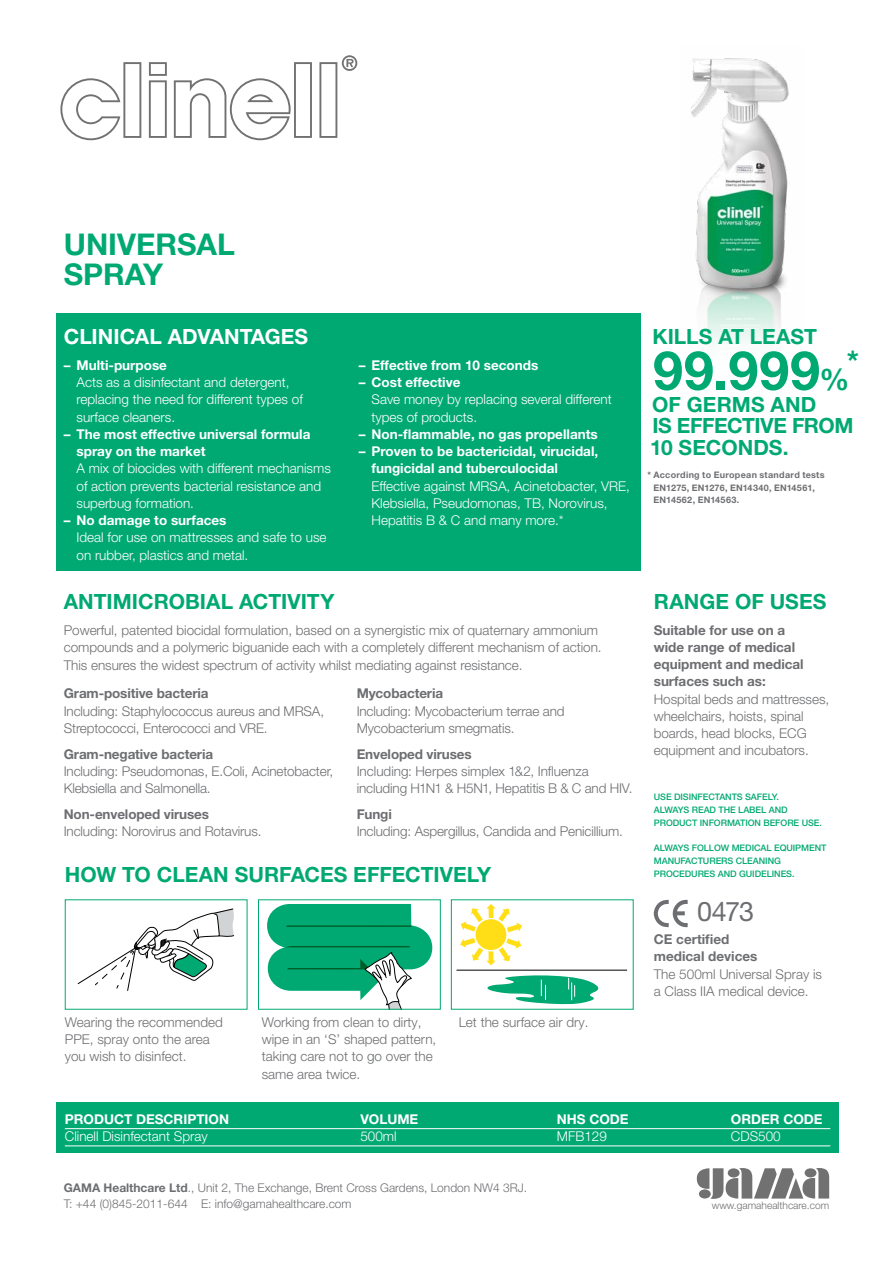
<style>
.page{position:relative;width:893px;height:1263px;background:#fff}
.page>*{position:absolute;margin:0;border:0;box-sizing:border-box;transform-origin:0 0}
.t1{font:700 54px "Helvetica Neue LT Pro";color:#00a972}
.t2{font:700 30px/30px "Helvetica Neue LT Pro";color:#00a972}
.t3{font:27px "Helvetica Neue LT Pro";color:#6d6e71}
.t4{font:700 21px/21.8px "Helvetica Neue LT Pro";color:#00a972}
.t5{font:700 21px "Helvetica Neue LT Pro";color:#fff}
.t6{font:300 13.5px/17.2px "Helvetica Neue LT Pro";letter-spacing:-.005em;color:#6d6e71}
.t7{font:300 13.5px/17.2px "Helvetica Neue LT Pro";color:#fff}
.t8{font:700 13.5px/17.2px "Helvetica Neue LT Pro";color:#fff}
.t9{font:700 13.5px/17.2px "Helvetica Neue LT Pro";letter-spacing:-.005em;color:#6d6e71}
.t10{font:300 12px/15.8px "Helvetica Neue LT Pro";color:#6d6e71}
.t11{font:700 12px "Helvetica Neue LT Pro";color:#6d6e71}
.t12{font:300 10.2px "Helvetica Neue LT Pro";color:#6d6e71}
.t13{font:500 9px/12.8px "Helvetica Neue LT Pro";letter-spacing:-.005em;color:#00a972}
.t14{font:700 9px/12.8px "Helvetica Neue LT Pro";letter-spacing:.03em;color:#6d6e71}
.s1{font-size:30px}
.s2{font-weight:700}
</style>
<div class="page">
<img style="left:691px;top:58px;width:98px;height:287px">
<svg style="left:149px;top:62px;width:18px;height:76px"></svg>
<svg style="left:319px;top:55px;width:38px;height:83px"></svg>
<svg style="left:60px;top:62px;width:81px;height:78px"></svg>
<svg style="left:174px;top:62px;width:138px;height:78px"></svg>
<div style="left:56px;top:1103px;width:783px;height:50px;background:#00a972"></div>
<hr style="left:65px;top:1128px;width:765px;height:1px;background:#fff">
<hr style="left:65px;top:1145px;width:765px;height:1px;background:#fff">
<div style="left:56px;top:313px;width:585px;height:258px;background:#00a972"></div>
<svg style="left:78px;top:908px;width:156px;height:83px"></svg>
<svg style="left:267px;top:904px;width:165px;height:104px"></svg>
<div style="left:258px;top:899px;width:183px;height:111px;border:1px solid #00a972"></div>
<svg style="left:460px;top:904px;width:62px;height:61px"></svg>
<hr style="left:456px;top:970px;width:171px;height:1px;background:#000">
<svg style="left:487px;top:975px;width:112px;height:29px"></svg>
<svg style="left:697px;top:1168px;width:132px;height:31px"></svg>
<svg style="left:654px;top:899px;width:34px;height:29px"></svg>
<h2 class="t2" style="left:64px;top:228px;width:173px">Universal<br>Spray</h2>
<h3 class="t5" style="left:64px;top:323px;width:246px">Clinical Advantages</h3>
<p class="t8" style="left:64px;top:356px;width:105px">– M ulti-purpose</p>
<p class="t7" style="left:77px;top:373px;width:228px">Acts as a disinfectant and detergent, replacing the need for different types of surface cleaners.</p>
<p class="t8" style="left:77px;top:425px;width:235px;text-indent:-13px">– The most effective universal formula spray on the market</p>
<p class="t7" style="left:77px;top:460px;width:256px">A mix of biocides with different mechanisms of action prevents bacterial resistance and superbug formation.</p>
<p class="t8" style="left:64px;top:511px;width:164px">– No damage to surfaces</p>
<p class="t7" style="left:77px;top:529px;width:252px">Ideal for use on mattresses and safe to use on rubber, plastics and metal.</p>
<p class="t8" style="left:359px;top:356px;width:181px">– Effective from 10 seconds</p>
<p class="t8" style="left:359px;top:373px;width:103px">– C ost effective</p>
<p class="t7" style="left:372px;top:391px;width:242px">Save money by replacing several different types of products.</p>
<p class="t8" style="left:359px;top:425px;width:240px">– Non-flammable, no gas propellants</p>
<p class="t8" style="left:372px;top:442px;width:228px;text-indent:-13px">– Proven to be bactericidal, virucidal, fungicidal and tuberculocidal</p>
<p class="t7" style="left:372px;top:477px;width:260px">Effective against MRSA, Acinetobacter, VRE,<br>Klebsiella, Pseudomonas, TB, Norovirus,<br>Hepatitis B &amp; C and many more.*</p>
<h3 class="t4" style="left:64px;top:590px;width:14px">ANTIMI</h3>
<h3 class="t4" style="left:138px;top:590px;width:198px">crobial activity</h3>
<p class="t6" style="left:64px;top:621px;width:539px">Powerful, patented biocidal formulation, based on a synergistic mix of quaternary ammonium compounds and a polymeric biguanide each with a completely different mechanism of action.<br>This ensures the widest spectrum of activity whilst mediating against resistance.</p>
<p class="t9" style="left:64px;top:684px;width:146px">Gram-positive bacteria</p>
<p class="t6" style="left:64px;top:702px;width:262px">Including: Staphylococcus aureus and MRSA,<br>Streptococci, Enterococci and VRE.</p>
<p class="t9" style="left:64px;top:745px;width:151px">Gram-negative bacteria</p>
<p class="t6" style="left:64px;top:762px;width:271px">Including: Pseudomonas, E.Coli, Acinetobacter,<br>Klebsiella and Salmonella.</p>
<p class="t9" style="left:64px;top:805px;width:147px">Non-enveloped viruses</p>
<p class="t6" style="left:64px;top:822px;width:199px">Including: Norovirus and Rotavirus.</p>
<p class="t9" style="left:357px;top:684px;width:88px">Mycobacteria</p>
<p class="t6" style="left:357px;top:702px;width:209px">Including: Mycobacterium terrae and<br>Mycobacterium smegmatis.</p>
<p class="t9" style="left:357px;top:745px;width:117px">Enveloped viruses</p>
<p class="t6" style="left:357px;top:762px;width:277px">Including: Herpes simplex 1&amp;2, Influenza including H1N1 &amp; H5N1, Hepatitis B &amp; C and HIV.</p>
<p class="t9" style="left:357px;top:805px;width:37px">Fungi</p>
<p class="t6" style="left:357px;top:822px;width:268px">Including: Aspergillus, Candida and Penicillium.</p>
<h3 class="t4" style="left:65px;top:863px;width:428px">How to clean surfaces effectively</h3>
<p class="t6" style="left:65px;top:1013px;width:160px">Wearing the recommended<br>PPE, spray onto the area you wish to disinfect.</p>
<p class="t6" style="left:262px;top:1013px;width:176px">Working from clean to dirty, wipe in an ‘S’ shaped pattern, taking care not to go over the same area twice.</p>
<p class="t6" style="left:459px;top:1013px;width:131px">Let the surface air dry.</p>
<h3 class="t4" style="left:652px;top:325px;width:166px">Kills at least</h3>
<h1 class="t1" style="left:653px;top:336px;width:198px">99.999<span class="s1">%</span></h1>
<h2 class="t2" style="left:847px;top:345px;width:14px">*</h2>
<h3 class="t4" style="left:650px;top:393px;width:205px">of germs and<br>is Effective from<br>10 seconds.</h3>
<p class="t14" style="left:653px;top:468px;width:173px;text-indent:-6px">* According to European standard tests<br>EN1275, EN1276, EN14340, EN14561,<br>EN 14562, EN 14563.</p>
<h3 class="t4" style="left:654px;top:590px;width:174px">Range of uses</h3>
<p class="t9" style="left:654px;top:621px;width:151px">Suitable for use on a wide range of medical equipment and medical surfaces such as:</p>
<p class="t6" style="left:654px;top:690px;width:177px">Hospital beds and mattresses, wheelchairs, hoists, spinal boards, head blocks, ECG equipment and incubators.</p>
<p class="t13" style="left:654px;top:790px;width:170px">USE DISINFECTANTS SAFELY.<br>ALWAYS READ THE LABEL AND<br>PRODUCT INFORMATION BEFORE USE.</p>
<p class="t13" style="left:654px;top:841px;width:174px">ALWAYS FOLLOW MEDICAL EQUIPMENT<br>MANUFACTURERS CLEANING<br>PROCEDURES AND GUIDELINES.</p>
<h3 class="t3" style="left:697px;top:894px;width:59px">0473</h3>
<p class="t9" style="left:654px;top:930px;width:105px">CE certified medical devices</p>
<p class="t6" style="left:654px;top:965px;width:170px">The 500ml Universal Spray is a Class IIA medical device.</p>
<p class="t8" style="left:65px;top:1110px;width:166px">Product Description</p>
<p class="t8" style="left:360px;top:1110px;width:60px">Volume</p>
<p class="t8" style="left:557px;top:1110px;width:40px">NHSCODEO</p>
<p class="t8" style="left:741px;top:1110px;width:83px">rder Code</p>
<p class="t7" style="left:65px;top:1127px;width:144px">Clinell Disinfectant Spray</p>
<p class="t7" style="left:360px;top:1127px;width:38px">500ml</p>
<p class="t7" style="left:557px;top:1127px;width:52px">MFB129</p>
<p class="t7" style="left:731px;top:1127px;width:51px">CDS500</p>
<p class="t11" style="left:64px;top:1180px;width:11px">GAMA</p>
<p class="t10" style="left:64px;top:1180px;width:465px;text-indent:40px"><span class="s2">Healthcare Ltd</span>., Unit 2, The Exchange, Brent Cross Gardens, London NW4 3RJ.<br>T: +44 (0)845-2011-644 E: info@gamahealthcare.com</p>
<p class="t12" style="left:712px;top:1199px;width:119px">www.gamahealthcare.com</p>
</div>
